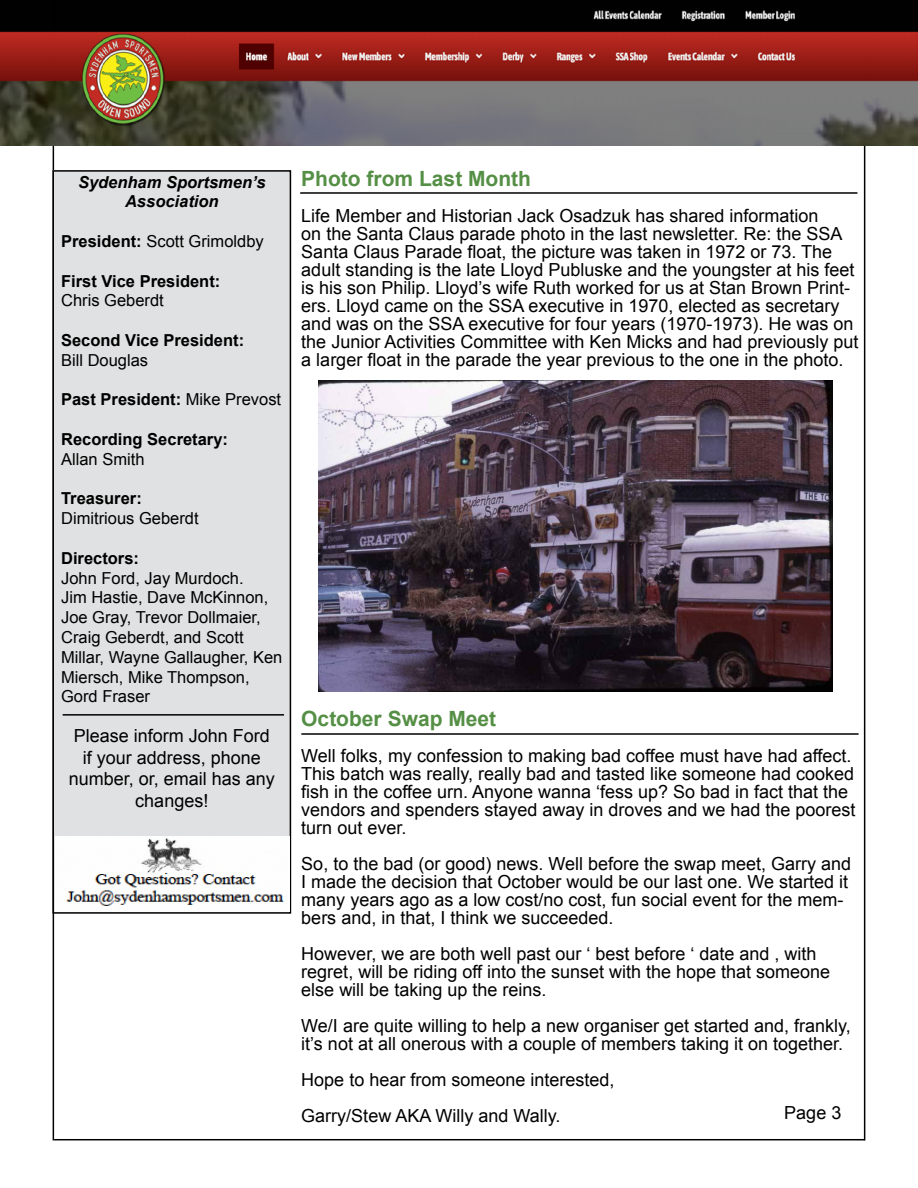
<style>
.page{position:relative;width:918px;height:1188px;background:#fff}
.page>*{position:absolute;margin:0;border:0;box-sizing:border-box;transform-origin:0 0}
.t1{font:700 21px "Arial";color:#558f45}
.t2{font:18px/18px "Arial";color:#000}
.t3{font:16.5px/19.8px "Arial";color:#000}
.t4{font:700 16.5px "Arial";color:#000}
.t5{font:italic 700 16.5px/19.8px "Arial";color:#000;text-align:center}
.s1{font-weight:700}
.s2{font-weight:400}
</style>
<div class="page">
<hr style="left:53px;top:0;width:1px;height:1140px;background:#000">
<hr style="left:864px;top:54px;width:1px;height:1086px;background:#000">
<hr style="left:54px;top:1139px;width:811px;height:1px;background:#000">
<img style="left:0;top:0;width:918px;height:145px">
<div style="left:53px;top:171px;width:237px;height:742px;background:#e0e1e2"></div>
<div style="left:52px;top:170px;width:239px;height:744px;border:2px solid #000"></div>
<hr style="left:63px;top:714px;width:221px;height:2px;background:#000">
<img style="left:56px;top:836px;width:234px;height:76px">
<hr style="left:300px;top:192px;width:557px;height:2px;background:#000">
<hr style="left:301px;top:733px;width:558px;height:2px;background:#000">
<img style="left:319px;top:381px;width:514px;height:311px">
<p class="t5" style="left:78px;top:172px;width:189px">Sydenham Sportsmen’s<br>Association</p>
<p class="t3" style="left:61px;top:231px;width:204px"><span class="s1">President:</span> Scott Grimoldby</p>
<p class="t4" style="left:61px;top:270px;width:161px">First Vice President:</p>
<p class="t3" style="left:61px;top:291px;width:104px">Chris Geberdt</p>
<p class="t4" style="left:61px;top:329px;width:185px">Second Vice President:</p>
<p class="t3" style="left:61px;top:350px;width:89px">Bill Douglas</p>
<p class="t4" style="left:61px;top:389px;width:222px">Past President: <span class="s2">Mike Prevost</span></p>
<p class="t4" style="left:61px;top:428px;width:168px">Recording Secretary:</p>
<p class="t3" style="left:61px;top:449px;width:85px">Allan Smith</p>
<p class="t4" style="left:61px;top:488px;width:82px">Treasurer:</p>
<p class="t3" style="left:61px;top:509px;width:139px">Dimitrious Geberdt</p>
<p class="t4" style="left:61px;top:547px;width:79px">Directors:</p>
<p class="t3" style="left:61px;top:568px;width:223px">John Ford, Jay Murdoch.<br>Jim Hastie, Dave McKinnon,<br>Joe Gray, Trevor Dollmaier,<br>Craig Geberdt, and Scott<br>Millar, Wayne Gallaugher, Ken<br>Miersch, Mike Thompson,<br>Gord Fraser</p>
<p class="t2" style="left:69px;top:725px;width:208px;line-height:21.6px;text-align:center">Please inform John Ford if your address, phone number, or, email has any changes!</p>
<p class="t1" style="left:301px;top:165px;width:231px">Photo from Last Month</p>
<p class="t2" style="left:301px;top:207px;width:559px">Life Member and Historian Jack Osadzuk has shared information<br>on the Santa Claus parade photo in the last newsletter. Re: the SSA Santa Claus Parade float, the picture was taken in 1972 or 73. The adult standing is the late Lloyd Publuske and the youngster at his feet is his son Philip. Lloyd’s wife Ruth worked for us at Stan Brown Print&shy;ers. Lloyd came on the SSA executive in 1970, elected as secretary and was on the SSA executive for four years (1970-1973). He was on the Junior Activities Committee with Ken Micks and had previously put a larger float in the parade the year previous to the one in the photo.</p>
<p class="t1" style="left:301px;top:705px;width:196px">October Swap Meet</p>
<p class="t2" style="left:301px;top:747px;width:556px">Well folks, my confession to making bad coffee must have had affect.<br>This batch was really, really bad and tasted like someone had cooked fish in the coffee urn. Anyone wanna ‘fess up? So bad in fact that the vendors and spenders stayed away in droves and we had the poorest turn out ever.</p>
<p class="t2" style="left:301px;top:855px;width:551px">So, to the bad (or good) news. Well before the swap meet, Garry and I made the decision that October would be our last one. We started it many years ago as a low cost/no cost, fun social event for the mem&shy;bers and, in that, I think we succeeded.</p>
<p class="t2" style="left:301px;top:945px;width:530px">However, we are both well past our ‘ best before ‘ date and , with regret, will be riding off into the sunset with the hope that someone else will be taking up the reins.</p>
<p class="t2" style="left:301px;top:1017px;width:551px">We/I are quite willing to help a new organiser get started and, frankly, it’s not at all onerous with a couple of members taking it on together.</p>
<p class="t2" style="left:301px;top:1062px;width:315px;line-height:36px">Hope to hear from someone interested,<br>Garry/Stew AKA Willy and Wally.</p>
<p class="t2" style="left:784px;top:1104px;width:59px">Page 3</p>
</div>
